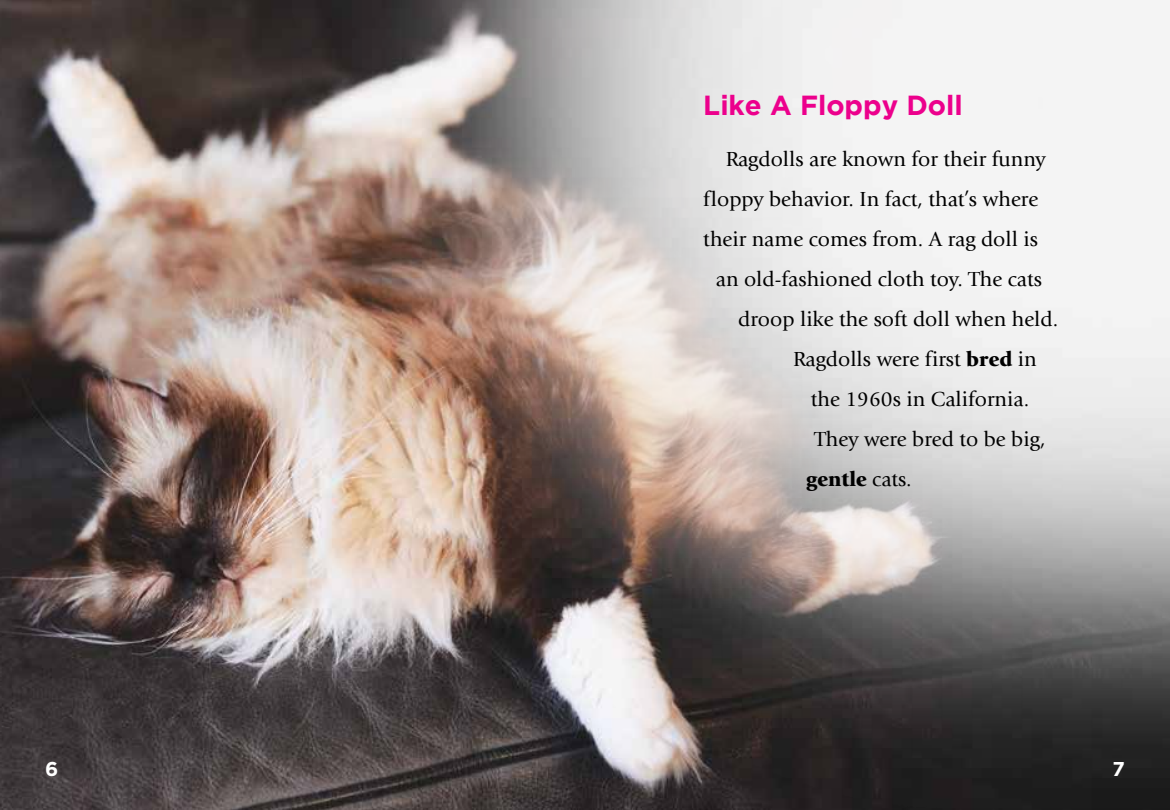
<style>
.page{position:relative;width:1170px;height:810px;background:#fff}
.page>*{position:absolute;margin:0;border:0;box-sizing:border-box;transform-origin:0 0}
.t1{font:700 27.5px "Gotham";color:#ec008c}
.t2{font:21.25px "Giovanni";color:#000}
.t3{font:900 21.25px "Giovanni";color:#000}
.t4{font:700 20px "Gotham";color:#fff}
.s1{font-weight:900}
.s2{font-weight:400}
</style>
<div class="page">
<img style="left:0;top:0;width:1170px;height:810px">
<p class="t1" style="left:703px;top:89px;width:261px">Like A Floppy Doll</p>
<p class="t2" style="left:726px;top:147px;width:321px">Ragdolls are known for their funny</p>
<p class="t2" style="left:703px;top:187px;width:336px">floppy behavior. In fact, that’s where</p>
<p class="t2" style="left:703px;top:227px;width:336px">their name comes from. A rag doll is</p>
<p class="t2" style="left:716px;top:267px;width:328px">an old-fashioned cloth toy. The cats</p>
<p class="t2" style="left:738px;top:307px;width:321px">droop like the soft doll when held.</p>
<p class="t2" style="left:793px;top:347px;width:245px">Ragdolls were first <span class="s1">bred</span> in</p>
<p class="t2" style="left:811px;top:387px;width:220px">the 1960s in California.</p>
<p class="t2" style="left:815px;top:427px;width:232px">They were bred to be big,</p>
<p class="t3" style="left:806px;top:466px;width:107px">gentle <span class="s2">cats.</span></p>
<p class="t4" style="left:45px;top:758px;width:15px">6</p>
<p class="t4" style="left:1113px;top:758px;width:14px">7</p>
</div>
